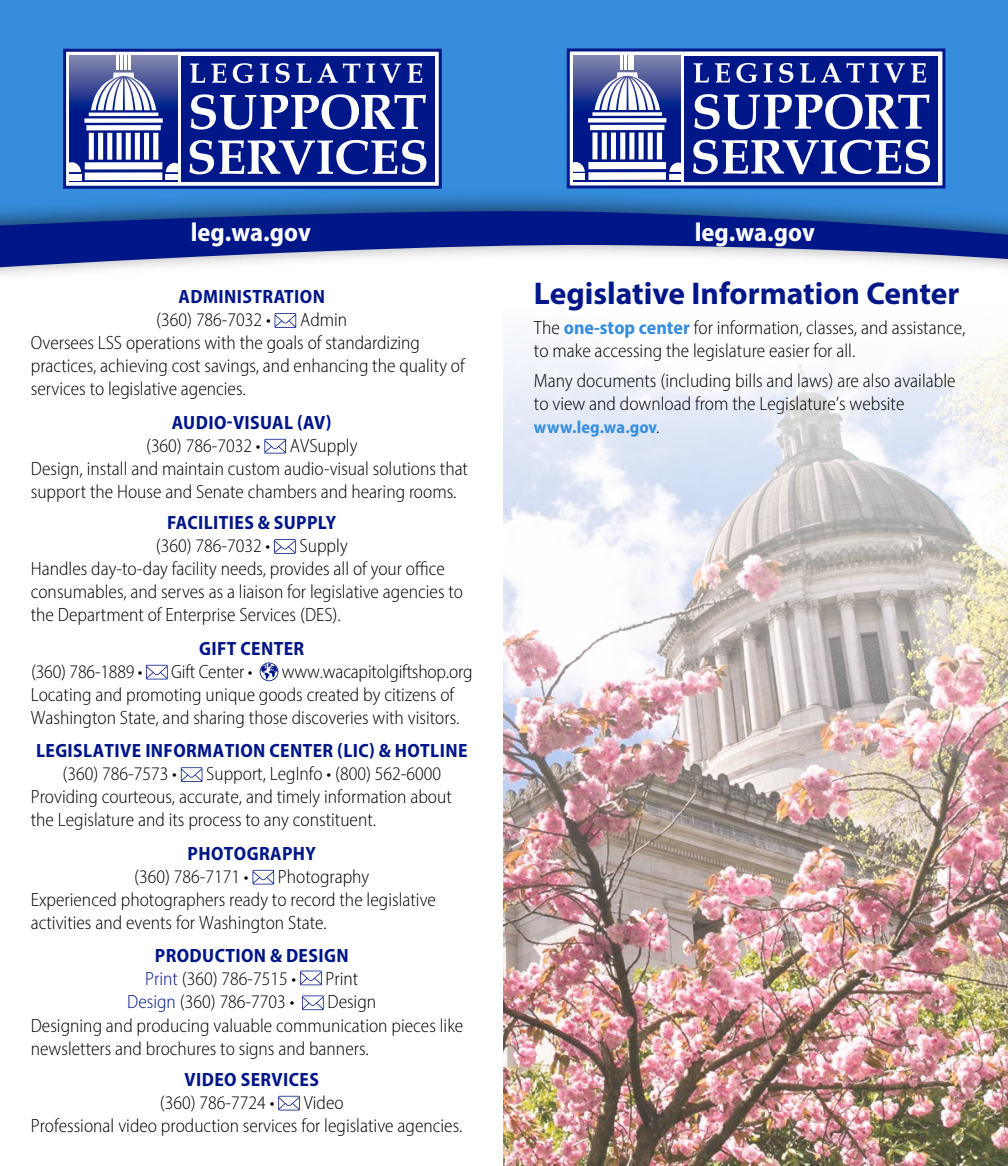
<style>
.page{position:relative;width:1008px;height:1166px;background:#fff}
.page>*{position:absolute;margin:0;border:0;box-sizing:border-box;transform-origin:0 0}
.t1{font:700 31.5px "Myriad Pro";color:#001789}
.t2{font:700 semi-condensed 26.25px "Myriad Pro";color:#fff}
.t3{font:300 semi-condensed 19.25px/23.1px "Myriad Pro";color:#000}
.t4{font:700 semi-condensed 19.25px/23.1px "Myriad Pro";letter-spacing:.02em;color:#001789}
.t5{font:700 semi-condensed 17.5px "Myriad Pro";letter-spacing:.01em;color:#368ddd}
.s1{font-weight:300}
.s2{font-weight:300;color:#000}
.s3{color:#001789}
.s4{font-weight:700;color:#368ddd}
.s5{font-weight:300;font-size:19.25px;color:#000}
</style>
<div class="page">
<img style="left:503px;top:375px;width:505px;height:791px">
<div style="left:0;top:0;width:1008px;height:160px;background:#368ddd"></div>
<img style="left:0;top:160px;width:1008px;height:215px">
<svg style="left:0;top:205px;width:1008px;height:113px"></svg>
<svg style="left:275px;top:313px;width:21px;height:15px"></svg>
<svg style="left:264px;top:439px;width:22px;height:14px"></svg>
<svg style="left:274px;top:539px;width:22px;height:15px"></svg>
<svg style="left:146px;top:665px;width:22px;height:14px"></svg>
<svg style="left:260px;top:662px;width:18px;height:19px"></svg>
<svg style="left:261px;top:663px;width:17px;height:17px"></svg>
<svg style="left:181px;top:767px;width:21px;height:15px"></svg>
<svg style="left:253px;top:869px;width:21px;height:15px"></svg>
<svg style="left:300px;top:970px;width:22px;height:15px"></svg>
<svg style="left:302px;top:995px;width:22px;height:15px"></svg>
<svg style="left:278px;top:1095px;width:22px;height:15px"></svg>
<div style="left:65px;top:50px;width:375px;height:137px;background:#fff"></div>
<div style="left:63px;top:49px;width:379px;height:140px;border:3px solid #001789"></div>
<svg style="left:70px;top:56px;width:107px;height:126px;background:#1f3392"></svg>
<div style="left:89px;top:133px;width:5px;height:27px;background:#fff"></div>
<div style="left:98px;top:133px;width:5px;height:27px;background:#fff"></div>
<div style="left:107px;top:133px;width:5px;height:27px;background:#fff"></div>
<div style="left:117px;top:133px;width:5px;height:27px;background:#fff"></div>
<div style="left:126px;top:133px;width:5px;height:27px;background:#fff"></div>
<div style="left:135px;top:133px;width:5px;height:27px;background:#fff"></div>
<div style="left:144px;top:133px;width:5px;height:27px;background:#fff"></div>
<div style="left:153px;top:133px;width:5px;height:27px;background:#fff"></div>
<div style="left:85px;top:162px;width:77px;height:7px;background:#fff"></div>
<div style="left:86px;top:125px;width:75px;height:5px;background:#fff"></div>
<div style="left:85px;top:172px;width:77px;height:8px;background:#fff"></div>
<div style="left:68px;top:174px;width:13px;height:6px;background:#fff"></div>
<svg style="left:91px;top:55px;width:65px;height:55px"></svg>
<hr style="left:128px;top:54px;width:3px;height:16px;background:#fff">
<svg style="left:69px;top:162px;width:12px;height:10px"></svg>
<hr style="left:89px;top:113px;width:69px;height:3px;background:#fff">
<div style="left:84px;top:118px;width:79px;height:5px;background:#fff"></div>
<div style="left:166px;top:174px;width:12px;height:6px;background:#fff"></div>
<svg style="left:166px;top:163px;width:12px;height:9px"></svg>
<div style="left:181px;top:56px;width:254px;height:126px;background:#001789"></div>
<svg style="left:191px;top:94px;width:235px;height:36px"></svg>
<svg style="left:190px;top:63px;width:15px;height:20px"></svg>
<svg style="left:211px;top:63px;width:15px;height:20px"></svg>
<svg style="left:233px;top:63px;width:20px;height:20px"></svg>
<svg style="left:260px;top:63px;width:9px;height:20px"></svg>
<svg style="left:275px;top:63px;width:15px;height:20px"></svg>
<svg style="left:296px;top:63px;width:105px;height:20px"></svg>
<svg style="left:407px;top:63px;width:15px;height:20px"></svg>
<svg style="left:189px;top:140px;width:237px;height:34px"></svg>
<div style="left:568px;top:50px;width:376px;height:137px;background:#fff"></div>
<div style="left:567px;top:48px;width:378px;height:140px;border:3px solid #001789"></div>
<svg style="left:573px;top:55px;width:108px;height:126px;background:#1f3291"></svg>
<div style="left:592px;top:133px;width:6px;height:26px;background:#fff"></div>
<div style="left:602px;top:133px;width:5px;height:26px;background:#fff"></div>
<div style="left:611px;top:133px;width:5px;height:26px;background:#fff"></div>
<div style="left:620px;top:133px;width:5px;height:26px;background:#fff"></div>
<div style="left:629px;top:133px;width:5px;height:26px;background:#fff"></div>
<div style="left:639px;top:133px;width:5px;height:26px;background:#fff"></div>
<div style="left:648px;top:133px;width:5px;height:26px;background:#fff"></div>
<div style="left:657px;top:133px;width:5px;height:26px;background:#fff"></div>
<div style="left:588px;top:162px;width:78px;height:7px;background:#fff"></div>
<div style="left:590px;top:125px;width:74px;height:5px;background:#fff"></div>
<div style="left:588px;top:172px;width:78px;height:8px;background:#fff"></div>
<div style="left:572px;top:174px;width:13px;height:6px;background:#fff"></div>
<svg style="left:595px;top:55px;width:65px;height:55px"></svg>
<svg style="left:573px;top:162px;width:12px;height:10px"></svg>
<svg style="left:592px;top:112px;width:70px;height:4px"></svg>
<svg style="left:588px;top:118px;width:78px;height:4px"></svg>
<div style="left:669px;top:174px;width:13px;height:6px;background:#fff"></div>
<svg style="left:669px;top:162px;width:12px;height:10px"></svg>
<div style="left:685px;top:56px;width:253px;height:125px;background:#001789"></div>
<svg style="left:694px;top:94px;width:236px;height:35px"></svg>
<svg style="left:694px;top:63px;width:15px;height:19px"></svg>
<svg style="left:715px;top:63px;width:15px;height:19px"></svg>
<svg style="left:736px;top:63px;width:21px;height:20px"></svg>
<svg style="left:764px;top:63px;width:9px;height:19px"></svg>
<svg style="left:779px;top:63px;width:14px;height:20px"></svg>
<svg style="left:800px;top:63px;width:15px;height:19px"></svg>
<svg style="left:821px;top:63px;width:43px;height:19px"></svg>
<svg style="left:870px;top:63px;width:35px;height:20px"></svg>
<svg style="left:911px;top:63px;width:15px;height:19px"></svg>
<svg style="left:693px;top:140px;width:237px;height:34px"></svg>
<h2 class="t2" style="left:191px;top:215px;width:122px">leg.wa.gov</h2>
<h2 class="t2" style="left:695px;top:215px;width:122px">leg.wa.gov</h2>
<p class="t4" style="left:179px;top:284px;width:148px">ADMINISTRATION</p>
<p class="t3" style="left:156px;top:308px;width:116px">(360) 786-7032 •</p>
<p class="t3" style="left:31px;top:308px;width:435px;text-indent:269px">Admin<br>Oversees LSS operations with the goals of standardizing practices, achieving cost savings, and enhancing the quality of services to legislative agencies.</p>
<p class="t4" style="left:172px;top:410px;width:161px">AUDIO-VISUAL (AV)</p>
<p class="t3" style="left:146px;top:433px;width:116px">(360) 786-7032 •</p>
<p class="t3" style="left:31px;top:433px;width:439px;text-indent:259px">AVSupply<br>Design, install and maintain custom audio-visual solutions that support the House and Senate chambers and hearing rooms.</p>
<p class="t4" style="left:167px;top:510px;width:170px">FACILITIES &amp; SUPPLY</p>
<p class="t3" style="left:156px;top:534px;width:116px">(360) 786-7032 •</p>
<p class="t3" style="left:31px;top:534px;width:434px;text-indent:269px">Supply<br>Handles day-to-day facility needs, provides all of your office consumables, and serves as a liaison for legislative agencies to the Department of Enterprise Services (DES).</p>
<p class="t4" style="left:199px;top:636px;width:107px">GIFT CENTER</p>
<p class="t3" style="left:31px;top:659px;width:113px">(360) 786-1889 •</p>
<p class="t3" style="left:171px;top:659px;width:83px">Gift Center •</p>
<p class="t3" style="left:31px;top:659px;width:443px;text-indent:251px">www.wacapitolgiftshop.org<br>Locating and promoting unique goods created by citizens of<br>Washington State, and sharing those discoveries with visitors.</p>
<p class="t4" style="left:36px;top:738px;width:433px">LEGISLATIVE INFORMATION CENTER (LIC) &amp; HOTLINE</p>
<p class="t3" style="left:62px;top:762px;width:116px">(360) 786-7573 •</p>
<p class="t3" style="left:31px;top:762px;width:423px;text-indent:175px">Support, LegInfo • (800) 562-6000<br>Providing courteous, accurate, and timely information about the Legislature and its process to any constituent.</p>
<p class="t4" style="left:188px;top:841px;width:130px">PHOTOGRAPHY</p>
<p class="t3" style="left:134px;top:864px;width:116px">(360) 786-7171 •</p>
<p class="t3" style="left:31px;top:864px;width:407px;text-indent:247px">Photography<br>Experienced photographers ready to record the legislative activities and events for Washington State.</p>
<p class="t4" style="left:145px;top:943px;width:205px;text-indent:10px">PRODUCTION &amp; DESIGN<br><span class="s1">Print</span> <span class="s2">(360) 786-7515 •</span></p>
<p class="t3" style="left:326px;top:967px;width:34px">Print</p>
<p class="t3" style="left:127px;top:990px;width:169px"><span class="s3">Design</span> (360) 786-7703 •</p>
<p class="t3" style="left:31px;top:990px;width:434px;text-indent:297px">Design<br>Designing and producing valuable communication pieces like newsletters and brochures to signs and banners.</p>
<p class="t4" style="left:185px;top:1067px;width:136px">VIDEO SERVICES</p>
<p class="t3" style="left:160px;top:1090px;width:116px">(360) 786-7724 •</p>
<p class="t3" style="left:31px;top:1090px;width:433px;text-indent:273px">Video<br>Professional video production services for legislative agencies.</p>
<h1 class="t1" style="left:534px;top:272px;width:427px">Legislative Information Center</h1>
<p class="t3" style="left:534px;top:316px;width:433px">The <span class="s4">one-stop center</span> for information, classes, and assistance, to make accessing the legislature easier for all.</p>
<p class="t3" style="left:534px;top:369px;width:423px">Many documents (including bills and laws) are also available to view and download from the Legislature’s website</p>
<p class="t5" style="left:534px;top:416px;width:127px">www.leg.wa.gov<span class="s5">.</span></p>
</div>
